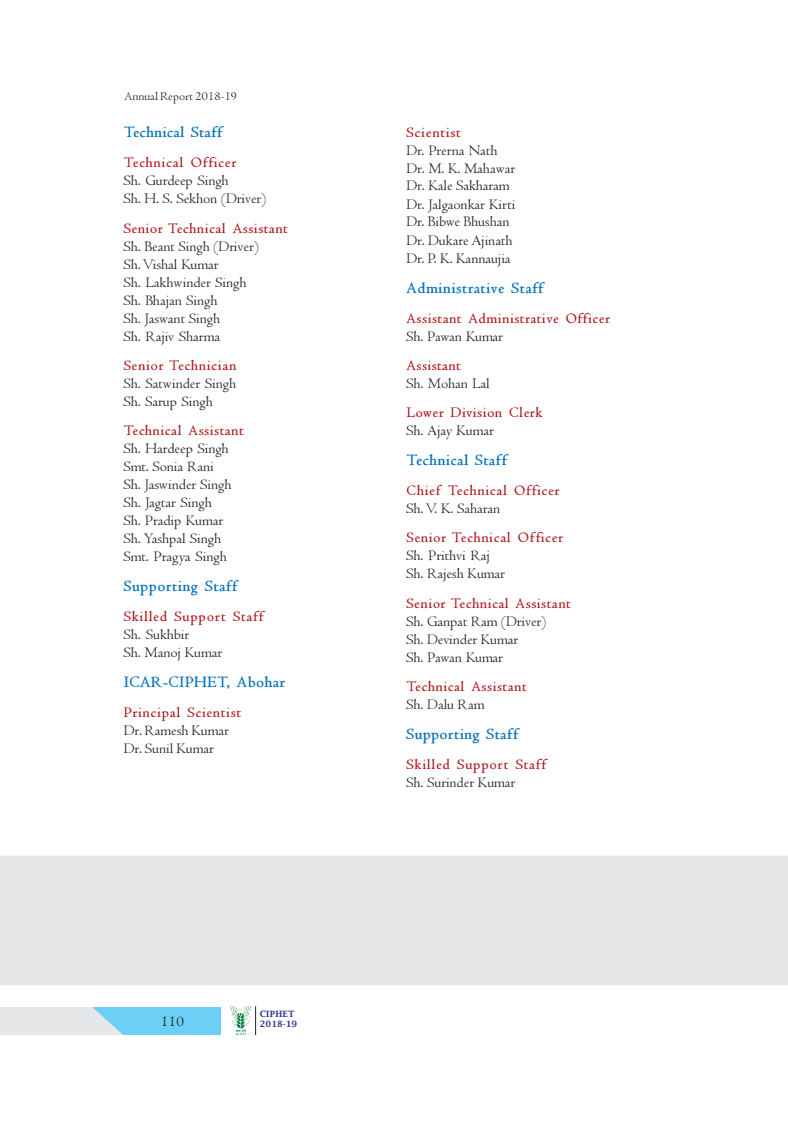
<style>
.page{position:relative;width:788px;height:1125px;background:#fff}
.page>*{position:absolute;margin:0;border:0;box-sizing:border-box;transform-origin:0 0}
.t1{font:16.25px "TT2608 O00";letter-spacing:.03em;color:#0071bc}
.t2{font:15px/18px "TT2601 O00";color:#231f20}
.t3{font:15px "TT260 CO00";letter-spacing:.04em;color:#b01016}
.t4{font:15px "TT260 CO00";letter-spacing:.06em;color:#b01016}
.t5{font:12.5px "TT25 FEO00";letter-spacing:.01em;color:#231f20}
.t6{font:8.75px/10.5px "TT2604 O00";letter-spacing:.015em;color:#2e3092}
</style>
<div class="page">
<img style="left:1px;top:1007px;width:219px;height:28px">
<img style="left:230px;top:1006px;width:20px;height:28px">
<svg style="left:255px;top:1006px;width:1px;height:29px"></svg>
<div style="left:1px;top:856px;width:786px;height:128px;background:#e6e7e8"></div>
<div style="left:0;top:856px;width:787px;height:129px;border:1px solid #e6e7e8"></div>
<p class="t5" style="left:124px;top:92px;width:114px">Annual Report 2018-19</p>
<p class="t1" style="left:124px;top:126px;width:100px">Technical Staff</p>
<p class="t3" style="left:124px;top:157px;width:114px">Technical Officer</p>
<p class="t2" style="left:124px;top:173px;width:144px">Sh. Gurdeep Singh<br>Sh. H. S. Sekhon (Driver)</p>
<p class="t3" style="left:124px;top:222px;width:165px">Senior Technical Assistant</p>
<p class="t2" style="left:124px;top:239px;width:136px">Sh. Beant Singh (Driver)<br>Sh. Vishal Kumar<br>Sh. Lakhwinder Singh<br>Sh. Bhajan Singh<br>Sh. Jaswant Singh<br>Sh. Rajiv Sharma</p>
<p class="t3" style="left:124px;top:359px;width:114px">Senior Technician</p>
<p class="t2" style="left:124px;top:376px;width:114px">Sh. Satwinder Singh<br>Sh. Sarup Singh</p>
<p class="t3" style="left:124px;top:425px;width:121px">Technical Assistant</p>
<p class="t2" style="left:124px;top:441px;width:109px">Sh. Hardeep Singh<br>Smt. Sonia Rani<br>Sh. Jaswinder Singh<br>Sh. Jagtar Singh<br>Sh. Pradip Kumar<br>Sh. Yashpal Singh<br>Smt. Pragya Singh</p>
<p class="t1" style="left:124px;top:580px;width:115px">Supporting Staff</p>
<p class="t3" style="left:124px;top:611px;width:141px">Skilled Support Staff</p>
<p class="t2" style="left:124px;top:627px;width:100px">Sh. Sukhbir<br>Sh. Manoj Kumar</p>
<p class="t1" style="left:124px;top:676px;width:163px">ICAR-CIPHET, Abohar</p>
<p class="t3" style="left:124px;top:707px;width:119px">Principal Scientist</p>
<p class="t2" style="left:124px;top:723px;width:106px">Dr. Ramesh Kumar<br>Dr. Sunil Kumar</p>
<p class="t2" style="left:161px;top:1014px;width:24px">110</p>
<p class="t6" style="left:260px;top:1009px;width:39px">CIPHET<br>2018-19</p>
<p class="t4" style="left:406px;top:126px;width:56px">Scientist</p>
<p class="t2" style="left:406px;top:143px;width:110px">Dr. Prerna Nath<br>Dr. M. K. Mahawar<br>Dr. Kale Sakharam<br>Dr. Jalgaonkar Kirti<br>Dr. Bibwe Bhushan<br>Dr. Dukare Ajinath<br>Dr. P. K. Kannaujia</p>
<p class="t1" style="left:406px;top:282px;width:138px">Administrative Staff</p>
<p class="t3" style="left:406px;top:312px;width:205px">Assistant Administrative Officer</p>
<p class="t2" style="left:406px;top:329px;width:98px">Sh. Pawan Kumar</p>
<p class="t3" style="left:406px;top:359px;width:56px">Assistant</p>
<p class="t2" style="left:406px;top:376px;width:85px">Sh. Mohan Lal</p>
<p class="t3" style="left:406px;top:407px;width:137px">Lower Division Clerk</p>
<p class="t2" style="left:406px;top:423px;width:89px">Sh. Ajay Kumar</p>
<p class="t1" style="left:406px;top:454px;width:102px">Technical Staff</p>
<p class="t3" style="left:406px;top:485px;width:154px">Chief Technical Officer</p>
<p class="t2" style="left:406px;top:501px;width:95px">Sh. V. K. Saharan</p>
<p class="t3" style="left:406px;top:532px;width:158px">Senior Technical Officer</p>
<p class="t2" style="left:406px;top:548px;width:100px">Sh. Prithvi Raj<br>Sh. Rajesh Kumar</p>
<p class="t3" style="left:406px;top:597px;width:166px">Senior Technical Assistant</p>
<p class="t2" style="left:406px;top:614px;width:141px">Sh. Ganpat Ram (Driver)<br>Sh. Devinder Kumar<br>Sh. Pawan Kumar</p>
<p class="t3" style="left:406px;top:680px;width:121px">Technical Assistant</p>
<p class="t2" style="left:406px;top:697px;width:79px">Sh. Dalu Ram</p>
<p class="t1" style="left:406px;top:728px;width:113px">Supporting Staff</p>
<p class="t3" style="left:406px;top:758px;width:141px">Skilled Support Staff</p>
<p class="t2" style="left:406px;top:775px;width:110px">Sh. Surinder Kumar</p>
</div>
